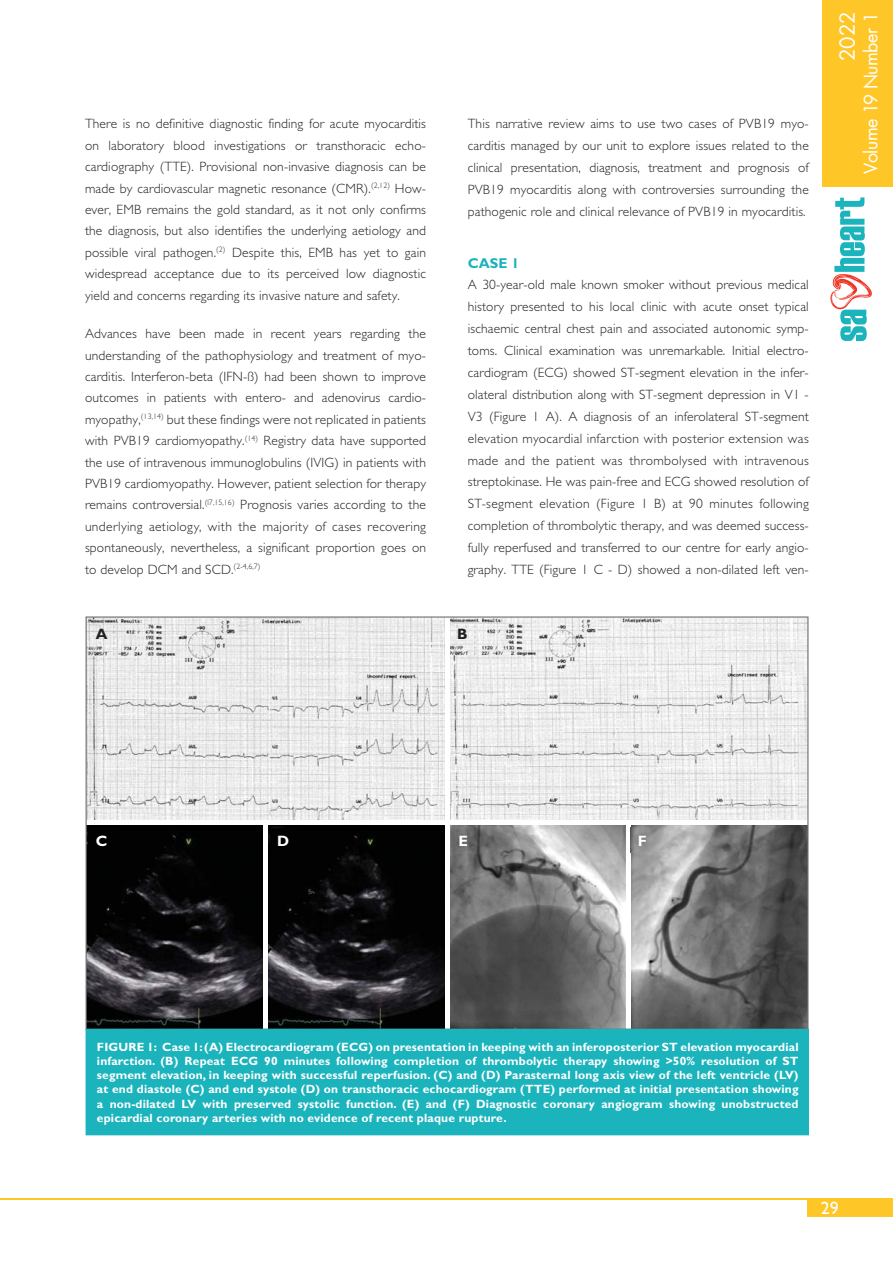
<style>
.page{position:relative;width:893px;height:1263px;background:#fff}
.page>*{position:absolute;margin:0;border:0;box-sizing:border-box;transform-origin:0 0}
.t1{font:20.25px "Futura Std";color:#fff}
.t2{font:18px "Futura Std";letter-spacing:-.03em;color:#fff}
.t3{font:18px "Gill Sans Std";color:#fff}
.t4{font:700 15px "Gill Sans Std";color:#fff}
.t5{font:700 15px "Gill Sans Std";color:#231f20}
.t6{font:700 14.25px "Gill Sans Std";color:#1bb3bc}
.t7{font:300 13.5px/21.5px "Gill Sans Std";letter-spacing:.01em;color:#231f20;text-align:justify}
.t8{font:700 12px/14.2px "Gill Sans Std";letter-spacing:.015em;color:#fff;text-align:justify}
</style>
<div class="page">
<hr style="left:0;top:1198px;width:827px;height:1px;background:#ffc628">
<div style="left:808px;top:1198px;width:85px;height:19px;background:#ffc628"></div>
<svg style="left:830px;top:197px;width:42px;height:144px"></svg>
<div style="left:822px;top:0;width:71px;height:186px;background:#ffc628"></div>
<svg style="left:86px;top:616px;width:722px;height:413px"></svg>
<div style="left:86px;top:1029px;width:723px;height:106px;background:#1bb3bc"></div>
<p class="t7" style="left:85px;top:114px;width:343px">There is no definitive diagnostic finding for acute myocarditis on laboratory blood investigations or transthoracic echo&shy;cardiography (TTE). Provisional non-invasive diagnosis can be made by cardiovascular magnetic resonance (CMR).<sup>(2,12)</sup> How&shy;ever, EMB remains the gold standard, as it not only confirms the diagnosis, but also identifies the underlying aetiology and possible viral pathogen.<sup>(2)</sup> Despite this, EMB has yet to gain widespread acceptance due to its perceived low diagnostic yield and concerns regarding its invasive nature and safety.</p>
<p class="t7" style="left:85px;top:324px;width:343px">Advances have been made in recent years regarding the understanding of the pathophysiology and treatment of myo&shy;carditis. Interferon-beta (IFN-ß) had been shown to improve outcomes in patients with entero- and adenovirus cardio&shy;myopathy,<sup>(13,14)</sup> but these findings were not replicated in patients with PVB19 cardiomyopathy.<sup>(14)</sup> Registry data have supported the use of intravenous immunoglobulins (IVIG) in patients with PVB19 cardiomyopathy. However, patient selection for therapy remains controversial.<sup>(l7,15,16)</sup> Prognosis varies according to the underlying aetiology, with the majority of cases recovering spontaneously, nevertheless, a significant proportion goes on to develop DCM and SCD.<sup>(2-4,6,7)</sup></p>
<p class="t7" style="left:468px;top:114px;width:343px;line-height:21.9px">This narrative review aims to use two cases of PVB19 myo&shy;carditis managed by our unit to explore issues related to the clinical presentation, diagnosis, treatment and prognosis of PVB19 myocarditis along with controversies surrounding the pathogenic role and clinical relevance of PVB19 in myocarditis.</p>
<p class="t6" style="left:468px;top:257px;width:53px">CASE 1</p>
<p class="t7" style="left:468px;top:275px;width:343px;line-height:21.9px">A 30-year-old male known smoker without previous medical history presented to his local clinic with acute onset typical ischaemic central chest pain and associated autonomic symp&shy;toms. Clinical examination was unremarkable. Initial electro&shy;cardiogram (ECG) showed ST-segment elevation in the infer&shy;olateral distribution along with ST-segment depression in V1 - V3 (Figure 1 A). A diagnosis of an inferolateral ST-segment elevation myocardial infarction with posterior extension was made and the patient was thrombolysed with intravenous streptokinase. He was pain-free and ECG showed resolution of ST-segment elevation (Figure 1 B) at 90 minutes following completion of thrombolytic therapy, and was deemed success&shy;fully reperfused and transferred to our centre for early angio&shy;graphy. TTE (Figure 1 C - D) showed a non-dilated left ven-</p>
<p class="t5" style="left:96px;top:628px;width:13px">A</p>
<p class="t5" style="left:457px;top:628px;width:12px">B</p>
<h1 class="t1" style="left:836px;top:61px;width:51px;rotate:-90deg">2022</h1>
<h2 class="t2" style="left:861px;top:174px;width:163px;rotate:-90deg">Volume 19 Number 1</h2>
<p class="t4" style="left:96px;top:835px;width:13px">C</p>
<p class="t4" style="left:277px;top:835px;width:14px">D</p>
<p class="t4" style="left:459px;top:835px;width:11px">E</p>
<p class="t4" style="left:638px;top:835px;width:11px">F</p>
<p class="t8" style="left:97px;top:1041px;width:703px">FIGURE 1: Case 1: (A) Electrocardiogram (ECG) on presentation in keeping with an inferoposterior ST elevation myocardial infarction. (B) Repeat ECG 90 minutes following completion of thrombolytic therapy showing &gt;50% resolution of ST segment elevation, in keeping with successful reperfusion. (C) and (D) Parasternal long axis view of the left ventricle (LV) at end diastole (C) and end systole (D) on transthoracic echocardiogram (TTE) performed at initial presentation showing a non-dilated LV with preserved systolic function. (E) and (F) Diagnostic coronary angiogram showing unobstructed epicardial coronary arteries with no evidence of recent plaque rupture.</p>
<h2 class="t3" style="left:821px;top:1201px;width:19px">29</h2>
</div>
